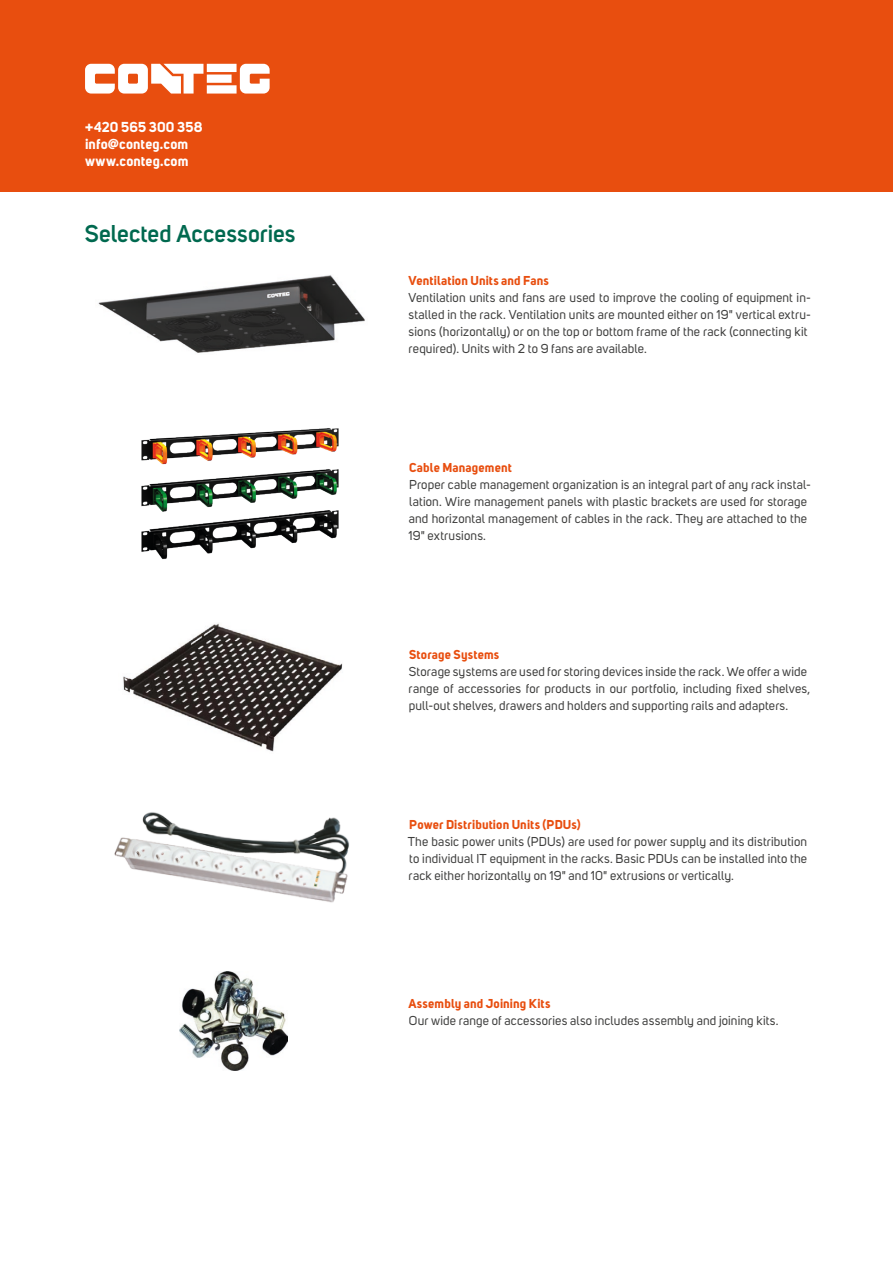
<style>
.page{position:relative;width:893px;height:1263px;background:#fff}
.page>*{position:absolute;margin:0;border:0;box-sizing:border-box;transform-origin:0 0}
.t1{font:600 24px "Uni Sans";letter-spacing:.005em;color:#00694f}
.t2{font:700 14.25px/17px "Uni Sans";letter-spacing:.01em;color:#fff}
.t3{font:12.75px/17px "Uni Sans";letter-spacing:.015em;color:#3d3d3c}
.t4{font:700 12.75px "Uni Sans";letter-spacing:.015em;color:#e84e0f}
</style>
<div class="page">
<div style="left:0;top:0;width:893px;height:191px;background:#e84e0f"></div>
<svg style="left:85px;top:64px;width:185px;height:30px"></svg>
<img style="left:98px;top:275px;width:267px;height:78px">
<img style="left:141px;top:428px;width:198px;height:132px">
<img style="left:123px;top:623px;width:220px;height:129px">
<img style="left:114px;top:812px;width:235px;height:91px">
<img style="left:180px;top:972px;width:107px;height:99px">
<p class="t2" style="left:85px;top:118px;width:119px">+420 565 300 358 info@conteg.com www.conteg.com</p>
<h1 class="t1" style="left:85px;top:220px;width:212px">Selected Accessories</h1>
<p class="t4" style="left:409px;top:272px;width:142px">Ventilation Units and Fans</p>
<p class="t3" style="left:408px;top:289px;width:404px">Ventilation units and fans are used to improve the cooling of equipment in&shy;stalled in the rack. Ventilation units are mounted either on 19" vertical extru&shy;sions (horizontally) or on the top or bottom frame of the rack (connecting kit required). Units with 2 to 9 fans are available.</p>
<p class="t4" style="left:409px;top:460px;width:104px">Cable Management</p>
<p class="t3" style="left:408px;top:476px;width:404px">Proper cable management organization is an integral part of any rack instal&shy;lation. Wire management panels with plastic brackets are used for storage and horizontal management of cables in the rack. They are attached to the 19" extrusions.</p>
<p class="t4" style="left:409px;top:647px;width:92px">Storage Systems</p>
<p class="t3" style="left:409px;top:663px;width:403px">Storage systems are used for storing devices inside the rack. We offer a wide range of accessories for products in our portfolio, including fixed shelves, pull-out shelves, drawers and holders and supporting rails and adapters.</p>
<p class="t4" style="left:409px;top:817px;width:173px">Power Distribution Units (PDUs)</p>
<p class="t3" style="left:408px;top:833px;width:401px;text-align:justify">The basic power units (PDUs) are used for power supply and its distribution to individual IT equipment in the racks. Basic PDUs can be installed into the rack either horizontally on 19" and 10" extrusions or vertically.</p>
<p class="t4" style="left:408px;top:995px;width:144px">Assembly and Joining Kits</p>
<p class="t3" style="left:409px;top:1012px;width:371px">Our wide range of accessories also includes assembly and joining kits.</p>
</div>
